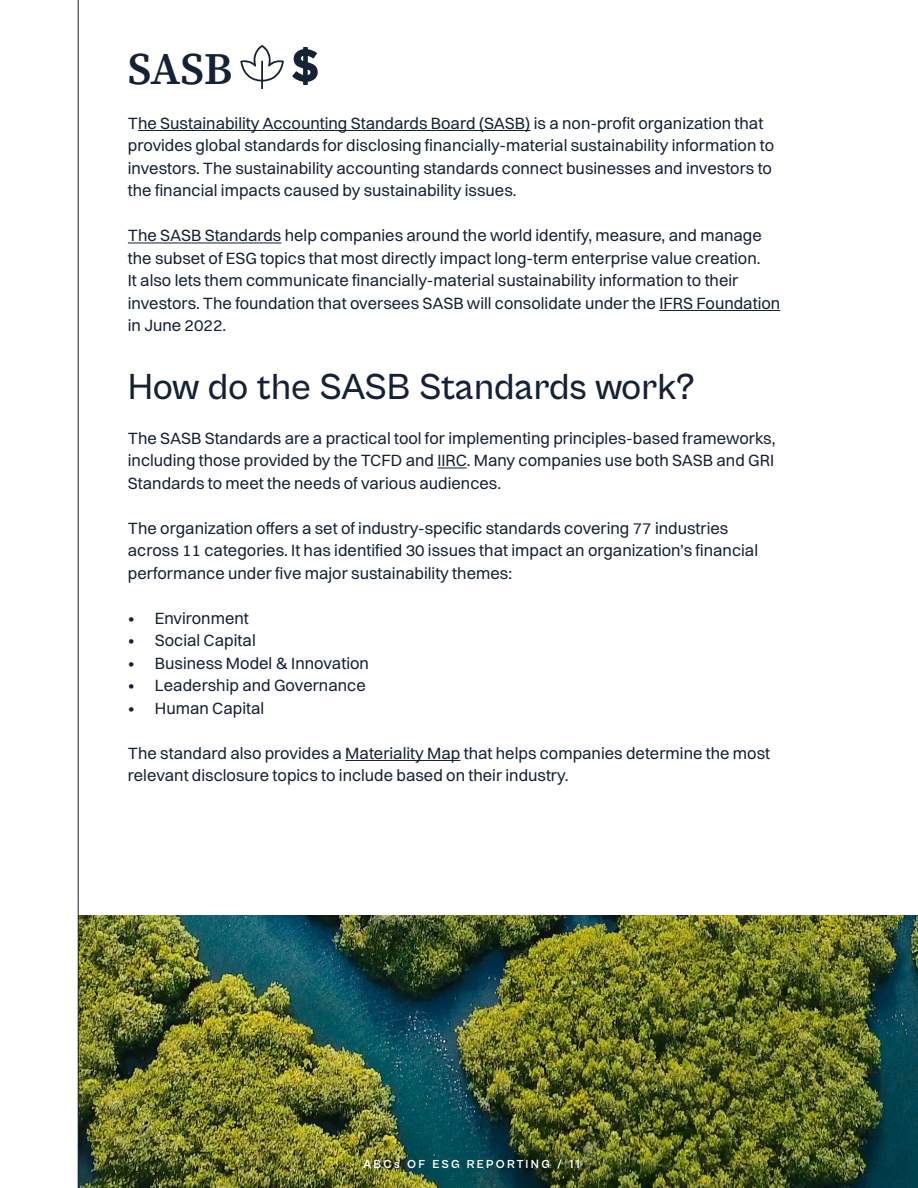
<style>
.page{position:relative;width:918px;height:1188px;background:#fff}
.page>*{position:absolute;margin:0;border:0;box-sizing:border-box;transform-origin:0 0}
.t1{font:600 45px "Source Serif Pro";color:#152235}
.t2{font:500 37.5px "Cabinet Grotesk";color:#152235}
.t3{font:16.5px/22.5px "Switzer";color:#152235}
.t4{font:700 12px "Cabinet Grotesk";letter-spacing:.185em;color:#fff}
</style>
<div class="page">
<img style="left:79px;top:916px;width:839px;height:272px">
<hr style="left:138px;top:130px;width:393px;height:1px;background:#152235">
<hr style="left:128px;top:243px;width:153px;height:1px;background:#152235">
<hr style="left:659px;top:310px;width:121px;height:1px;background:#152235">
<hr style="left:437px;top:468px;width:30px;height:1px;background:#152235">
<hr style="left:345px;top:760px;width:115px;height:1px;background:#152235">
<hr style="left:78px;top:0;width:1px;height:1188px;background:#142136">
<svg style="left:240px;top:45px;width:44px;height:44px"></svg>
<svg style="left:292px;top:47px;width:26px;height:38px"></svg>
<h1 class="t1" style="left:128px;top:38px;width:106px">SASB</h1>
<p class="t3" style="left:128px;top:112px;width:648px">The Sustainability Accounting Standards Board (SASB) is a non-profit organization that provides global standards for disclosing financially-material sustainability information to investors. The sustainability accounting standards connect businesses and investors to the financial impacts caused by sustainability issues.</p>
<p class="t3" style="left:128px;top:224px;width:654px">The SASB Standards help companies around the world identify, measure, and manage the subset of ESG topics that most directly impact long-term enterprise value creation.<br>It also lets them communicate financially-material sustainability information to their investors. The foundation that oversees SASB will consolidate under the IFRS Foundation in June 2022.</p>
<h2 class="t2" style="left:128px;top:366px;width:569px">How do the SASB Standards work?</h2>
<p class="t3" style="left:128px;top:427px;width:649px;text-align:justify">The SASB Standards are a practical tool for implementing principles-based frameworks, including those provided by the TCFD and IIRC. Many companies use both SASB and GRI Standards to meet the needs of various audiences.</p>
<p class="t3" style="left:128px;top:517px;width:632px">The organization offers a set of industry-specific standards covering 77 industries across 11 categories. It has identified 30 issues that impact an organization’s financial performance under five major sustainability themes:</p>
<p class="t3" style="left:128px;top:607px;width:122px">• Environment</p>
<p class="t3" style="left:128px;top:629px;width:129px">• Social Capital</p>
<p class="t3" style="left:128px;top:652px;width:243px">• Business Model &amp; Innovation</p>
<p class="t3" style="left:128px;top:674px;width:239px">• Leadership and Governance</p>
<p class="t3" style="left:128px;top:697px;width:138px">• Human Capital</p>
<p class="t3" style="left:128px;top:742px;width:644px">The standard also provides a Materiality Map that helps companies determine the most relevant disclosure topics to include based on their industry.</p>
<p class="t4" style="left:364px;top:1158px;width:218px">ABCs OF ESG REPORTING / 11</p>
</div>
